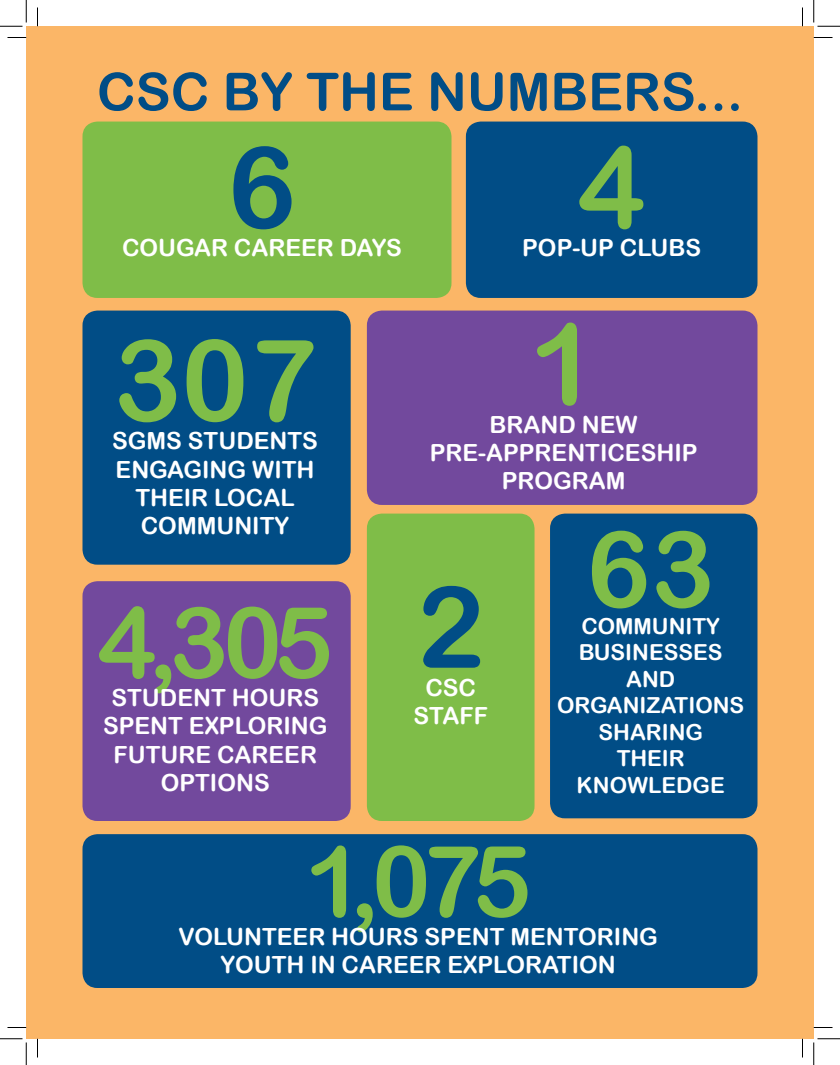
<style>
.page{position:relative;width:840px;height:1065px;background:#fff}
.page>*{position:absolute;margin:0;border:0;box-sizing:border-box;transform-origin:0 0}
.t1{font:113.62px "Arial Rounded MT Bold";color:#7fbd48}
.t2{font:113.62px "Arial Rounded MT Bold";color:#014d86}
.t3{font:106.25px "Arial Rounded MT Bold";color:#7fbd48}
.t4{font:98.75px "Arial Rounded MT Bold";letter-spacing:-.08em;color:#7fbd48}
.t5{font:52.5px "Arial Rounded MT Bold";color:#014d86}
.t6{font:23.62px/28.4px "Arial Rounded MT Bold";color:#fff;text-align:center}
.t7{font:22.12px/26.5px "Arial Rounded MT Bold";color:#fff;text-align:center}
</style>
<div class="page">
<div style="left:26px;top:26px;width:788px;height:1013px;background:#fbb667"></div>
<div style="left:82px;top:311px;width:269px;height:254px;background:#014d86;border-radius:15px"></div>
<div style="left:82px;top:122px;width:370px;height:176px;background:#7fbd48;border-radius:15px"></div>
<div style="left:82px;top:581px;width:269px;height:240px;background:#72499d;border-radius:15px"></div>
<div style="left:367px;top:311px;width:391px;height:194px;background:#72499d;border-radius:15px"></div>
<div style="left:466px;top:122px;width:292px;height:176px;background:#014d86;border-radius:15px"></div>
<div style="left:367px;top:514px;width:168px;height:307px;background:#7fbd48;border-radius:15px"></div>
<div style="left:550px;top:514px;width:208px;height:304px;background:#014d86;border-radius:15px"></div>
<div style="left:82px;top:834px;width:676px;height:154px;background:#014d86;border-radius:15px"></div>
<svg style="left:8px;top:37px;width:18px;height:1px"></svg>
<svg style="left:814px;top:37px;width:18px;height:1px"></svg>
<svg style="left:8px;top:1027px;width:18px;height:1px"></svg>
<svg style="left:814px;top:1027px;width:18px;height:1px"></svg>
<svg style="left:37px;top:8px;width:1px;height:18px"></svg>
<svg style="left:37px;top:1039px;width:1px;height:19px"></svg>
<svg style="left:802px;top:8px;width:1px;height:18px"></svg>
<svg style="left:802px;top:1039px;width:1px;height:19px"></svg>
<svg style="left:0;top:0;width:27px;height:27px"></svg>
<svg style="left:0;top:1039px;width:27px;height:26px"></svg>
<svg style="left:814px;top:0;width:26px;height:27px"></svg>
<svg style="left:814px;top:1039px;width:26px;height:26px"></svg>
<h3 class="t5" style="left:97px;top:61px;width:648px">CSC BY THE NUMBERS...</h3>
<h1 class="t2" style="left:228px;top:121px;width:69px">6</h1>
<p class="t6" style="left:122px;top:233px;width:281px">COUGAR CAREER DAYS</p>
<h1 class="t1" style="left:578px;top:121px;width:69px">4</h1>
<p class="t6" style="left:522px;top:233px;width:180px">POP-UP CLUBS</p>
<h1 class="t1" style="left:114px;top:313px;width:204px">307</h1>
<p class="t6" style="left:116px;top:455px;width:200px">ENGAGING WITH<br>THEIR LOCAL<br>COMMUNITY</p>
<p class="t6" style="left:112px;top:426px;width:208px">SGMS STUDENTS</p>
<h3 class="t4" style="left:98px;top:584px;width:236px">4,305</h3>
<p class="t6" style="left:103px;top:683px;width:226px">STUDENT HOURS<br>SPENT EXPLORING<br>FUTURE CAREER<br>OPTIONS</p>
<h1 class="t1" style="left:530px;top:297px;width:69px">1</h1>
<p class="t6" style="left:430px;top:438px;width:269px">PRE-APPRENTICESHIP<br>PROGRAM</p>
<p class="t6" style="left:490px;top:410px;width:150px">BRAND NEW</p>
<h1 class="t2" style="left:417px;top:560px;width:69px">2</h1>
<p class="t6" style="left:413px;top:673px;width:76px">CSC<br>STAFF</p>
<h2 class="t3" style="left:587px;top:507px;width:129px">63</h2>
<p class="t7" style="left:557px;top:639px;width:189px">BUSINESSES<br>AND<br>ORGANIZATIONS<br>SHARING<br>THEIR<br>KNOWLEDGE</p>
<p class="t7" style="left:581px;top:612px;width:140px">COMMUNITY</p>
<h3 class="t4" style="left:305px;top:823px;width:228px">1,075</h3>
<p class="t6" style="left:221px;top:950px;width:397px">YOUTH IN CAREER EXPLORATION</p>
<p class="t6" style="left:178px;top:922px;width:481px">VOLUNTEER HOURS SPENT MENTORING</p>
</div>
